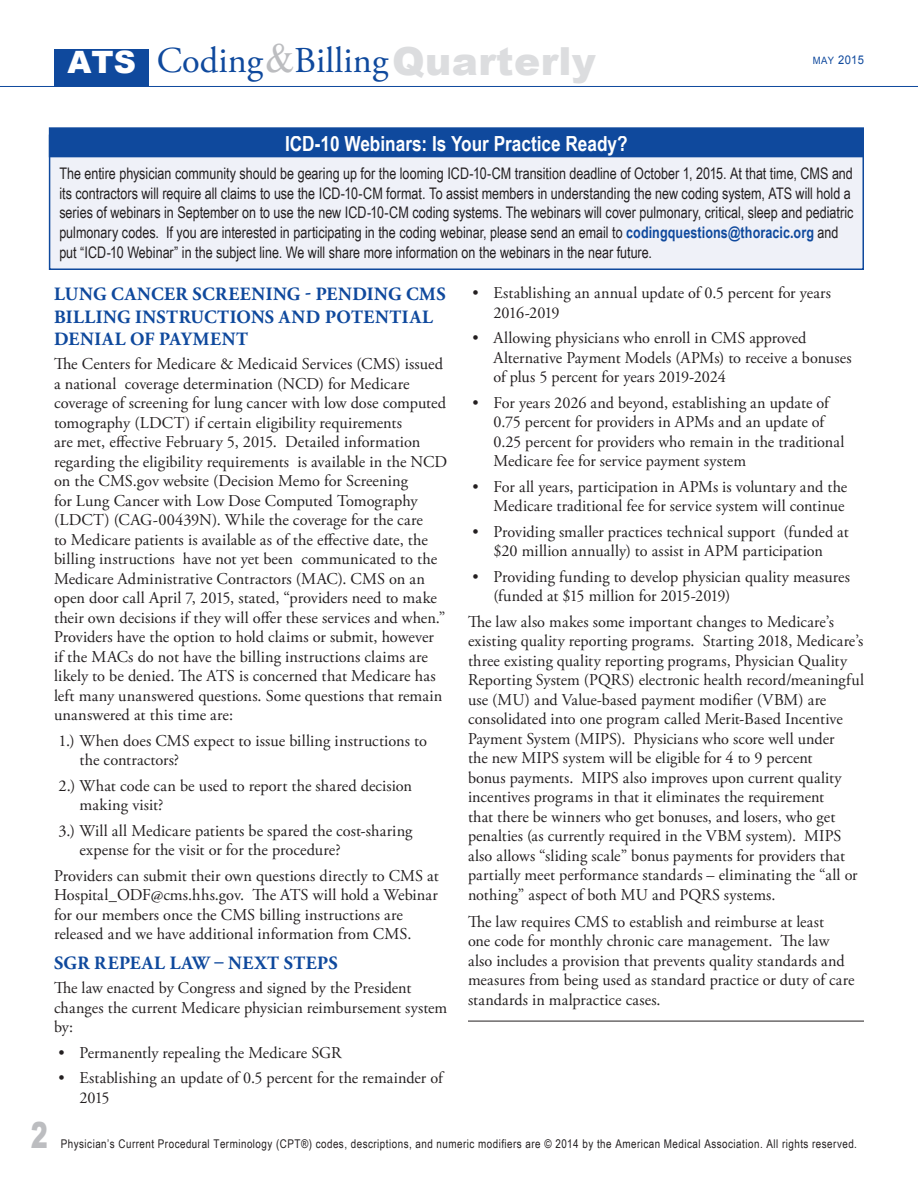
<style>
.page{position:relative;width:918px;height:1188px;background:#fff}
.page>*{position:absolute;margin:0;border:0;box-sizing:border-box;transform-origin:0 0}
.t1{font:36.45px "Adobe Garamond Pro";color:#0f499d}
.t2{font:900 36px "Arial";color:#bcbdc0;scale:.71 1}
.t3{font:700 21px "Arial Narrow";color:#fff}
.t4{font:700 18.75px/22.5px "Adobe Garamond Pro";letter-spacing:.03em;color:#0f499d}
.t5{font:16.5px/19.5px "Adobe Garamond Pro";letter-spacing:.005em;color:#231f20}
.t6{font:15.9px/19.8px "Arial Narrow";color:#231f20;scale:.96 1}
.t7{font:12px "Arial Narrow";letter-spacing:.04em;color:#231f20}
.t8{font:12px "Arial";color:#0f499d;scale:.93 1}
.s1{font-family:"Arial";font-weight:900;font-size:30.75px;color:#fff}
.s2{font-family:"Times New Roman";font-size:41.4px;color:#bcbdc0}
.s3{font-family:"Arial";font-weight:900;font-size:38.7px;color:#dcdddf}
.s4{font-size:10.2px}
.s5{font-weight:700;color:#0f499d}
</style>
<div class="page">
<div style="left:54px;top:49px;width:95px;height:37px;background:#0f499d"></div>
<hr style="left:0;top:86px;width:918px;height:1px;background:#0f499d">
<hr style="left:468px;top:1021px;width:396px;height:1px;background:#231f20">
<div style="left:50px;top:135px;width:813px;height:134px;background:#eff1f8"></div>
<div style="left:49px;top:127px;width:815px;height:30px;background:#0f499d"></div>
<div style="left:49px;top:135px;width:815px;height:135px;border:2px solid #0f499d"></div>
<h1 class="t1" style="left:68px;top:38px;width:530px"><span class="s1">ATS</span> Coding<span class="s2">&amp;</span>Billing<span class="s3">Quarterly</span></h1>
<p class="t8" style="left:813px;top:52px;width:56px"><span class="s4">may</span> 2015</p>
<p class="t3" style="left:285px;top:128px;width:344px">ICD-10 Webinars: Is Your Practice Ready?</p>
<p class="t6" style="left:59px;top:163px;width:829px">The entire physician community should be gearing up for the looming ICD-10-CM transition deadline of October 1, 2015. At that time, CMS and its contractors will require all claims to use the ICD-10-CM format. To assist members in understanding the new coding system, ATS will hold a series of webinars in September on to use the new ICD-10-CM coding systems. The webinars will cover pulmonary, critical, sleep and pediatric pulmonary codes. If you are interested in participating in the coding webinar, please send an email to <span class="s5">codingquestions@thoracic.org</span> and put “ICD-10 Webinar” in the subject line. We will share more information on the webinars in the near future.</p>
<p class="t4" style="left:54px;top:283px;width:393px">LUNG CANCER SCREENING - PENDING CMS<br>BILLING INSTRUCTIONS AND POTENTIAL<br>DENIAL OF PAYMENT</p>
<p class="t5" style="left:54px;top:355px;width:395px">The Centers for Medicare &amp; Medicaid Services (CMS) issued a national coverage determination (NCD) for Medicare coverage of screening for lung cancer with low dose computed tomography (LDCT) if certain eligibility requirements<br>are met, effective February 5, 2015. Detailed information regarding the eligibility requirements is available in the NCD on the CMS.gov website (Decision Memo for Screening<br>for Lung Cancer with Low Dose Computed Tomography (LDCT) (CAG-00439N). While the coverage for the care<br>to Medicare patients is available as of the effective date, the billing instructions have not yet been communicated to the Medicare Administrative Contractors (MAC). CMS on an open door call April 7, 2015, stated, “providers need to make their own decisions if they will offer these services and when.” Providers have the option to hold claims or submit, however<br>if the MACs do not have the billing instructions claims are likely to be denied. The ATS is concerned that Medicare has left many unanswered questions. Some questions that remain unanswered at this time are:</p>
<p class="t5" style="left:79px;top:731px;width:349px;text-indent:-21px">1.) When does CMS expect to issue billing instructions to the contractors?</p>
<p class="t5" style="left:79px;top:776px;width:334px;text-indent:-21px">2.) What code can be used to report the shared decision making visit?</p>
<p class="t5" style="left:79px;top:821px;width:335px;text-indent:-21px">3.) Will all Medicare patients be spared the cost-sharing expense for the visit or for the procedure?</p>
<p class="t5" style="left:54px;top:866px;width:386px">Providers can submit their own questions directly to CMS at Hospital_ODF@cms.hhs.gov. The ATS will hold a Webinar for our members once the CMS billing instructions are released and we have additional information from CMS.</p>
<p class="t4" style="left:54px;top:952px;width:285px">SGR REPEAL LAW – NEXT STEPS</p>
<p class="t5" style="left:54px;top:979px;width:395px">The law enacted by Congress and signed by the President changes the current Medicare physician reimbursement system by:</p>
<p class="t5" style="left:58px;top:1043px;width:285px">• Permanently repealing the Medicare SGR</p>
<p class="t5" style="left:80px;top:1069px;width:365px;text-indent:-21px">• Establishing an update of 0.5 percent for the remainder of<br>2015</p>
<p class="t5" style="left:494px;top:284px;width:339px;text-indent:-21px">• Establishing an annual update of 0.5 percent for years<br>2016-2019</p>
<p class="t5" style="left:494px;top:329px;width:360px;text-indent:-21px">• Allowing physicians who enroll in CMS approved<br>Alternative Payment Models (APMs) to receive a bonuses of plus 5 percent for years 2019-2024</p>
<p class="t5" style="left:494px;top:394px;width:353px;text-indent:-21px">• For years 2026 and beyond, establishing an update of 0.75 percent for providers in APMs and an update of 0.25 percent for providers who remain in the traditional Medicare fee for service payment system</p>
<p class="t5" style="left:472px;top:478px;width:376px;text-align:right">• For all years, participation in APMs is voluntary and the<br>Medicare traditional fee for service system will continue</p>
<p class="t5" style="left:472px;top:523px;width:378px;text-align:center">• Providing smaller practices technical support (funded at $20 million annually) to assist in APM participation</p>
<p class="t5" style="left:494px;top:568px;width:358px;text-indent:-21px">• Providing funding to develop physician quality measures (funded at $15 million for 2015-2019)</p>
<p class="t5" style="left:468px;top:613px;width:398px">The law also makes some important changes to Medicare’s existing quality reporting programs. Starting 2018, Medicare’s three existing quality reporting programs, Physician Quality Reporting System (PQRS) electronic health record/meaningful use (MU) and Value-based payment modifier (VBM) are consolidated into one program called Merit-Based Incentive Payment System (MIPS). Physicians who score well under<br>the new MIPS system will be eligible for 4 to 9 percent<br>bonus payments. MIPS also improves upon current quality incentives programs in that it eliminates the requirement<br>that there be winners who get bonuses, and losers, who get penalties (as currently required in the VBM system). MIPS also allows “sliding scale” bonus payments for providers that partially meet performance standards – eliminating the “all or nothing” aspect of both MU and PQRS systems.</p>
<p class="t5" style="left:468px;top:913px;width:388px">The law requires CMS to establish and reimburse at least<br>one code for monthly chronic care management. The law also includes a provision that prevents quality standards and measures from being used as standard practice or duty of care standards in malpractice cases.</p>
<h2 class="t2" style="left:31px;top:1109px;width:26px">2</h2>
<p class="t7" style="left:61px;top:1134px;width:798px">Physician’s Current Procedural Terminology (CPT®) codes, descriptions, and numeric modifiers are © 2014 by the American Medical Association. All rights reserved.</p>
</div>
